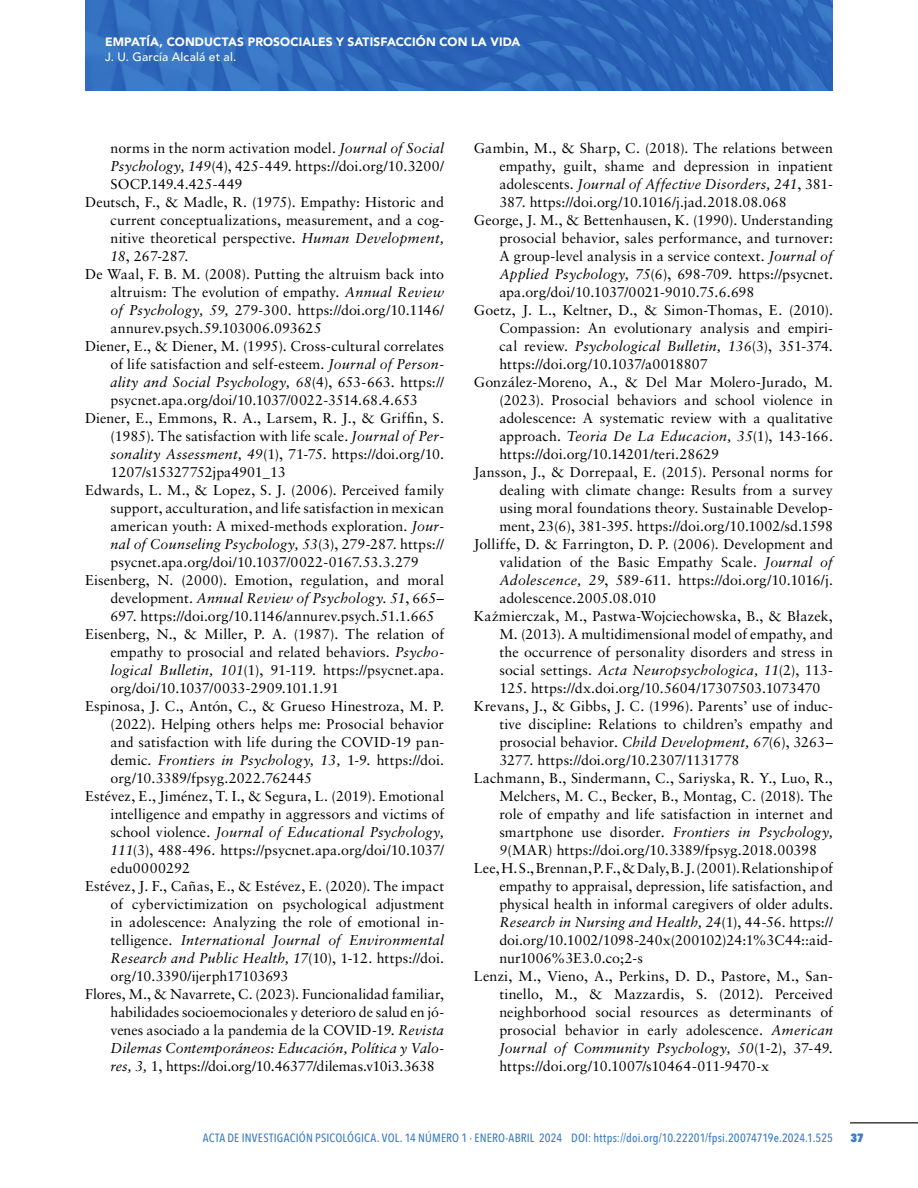
<style>
.page{position:relative;width:918px;height:1188px;background:#fff}
.page>*{position:absolute;margin:0;border:0;box-sizing:border-box;transform-origin:0 0}
.REFERENCIAS_INGLES{font:14.25px/18px "Sabon LT Std";color:#000;text-align:justify}
.Referencias{font:14.25px/18px "Sabon LT Std";letter-spacing:-.01em;color:#000;text-align:justify}
.t1{font:500 12px "Avenir Next Condensed";letter-spacing:.015em;color:#3c7cc9}
.t2{font:900 12px "Avenir LT Std";letter-spacing:.01em;color:#fff}
.t3{font:500 12px "Avenir LT Std";letter-spacing:.02em;color:#fff}
.t4{font:800 12px "Avenir Next Condensed";color:#3c7cc9}
.s1{font-style:italic}
.s2{font-family:"Times New Roman"}
</style>
<div class="page">
<img style="left:85px;top:0;width:748px;height:91px">
<hr style="left:850px;top:1122px;width:68px;height:1px;background:#000">
<p class="t2" style="left:105px;top:35px;width:417px">EMPATÍA, CONDUCTAS PROSOCIALES Y SATISFACCIÓN CON LA VIDA</p>
<p class="t3" style="left:105px;top:50px;width:133px">J. U. García Alcalá et al.</p>
<p class="REFERENCIAS_INGLES" style="left:111px;top:139px;width:335px">norms in the norm activation model. <span class="s1">Journal of Social Psychology, 149</span>(4), 425-449. https://doi.org/10.3200/ SOCP.149.4.425-449</p>
<p class="REFERENCIAS_INGLES" style="left:111px;top:193px;width:335px;text-indent:-26px">Deutsch, F., &amp; Madle, R. (1975). Empathy: Historic and current conceptualizations, measurement, and a cog&shy;nitive theoretical perspective. <span class="s1">Human Development, 18</span>, 267-287.</p>
<p class="REFERENCIAS_INGLES" style="left:111px;top:265px;width:335px;text-indent:-26px">De Waal, F. B. M. (2008). Putting the altruism back into altruism: The evolution of empathy. <span class="s1">Annual Review of Psychology, 59,</span> 279-300. https://doi.org/10.1146/ annurev.psych.59.103006.093625</p>
<p class="REFERENCIAS_INGLES" style="left:111px;top:337px;width:335px;text-indent:-26px">Diener, E., &amp; Diener, M. (1995). Cross-cultural correlates of life satisfaction and self-esteem. <span class="s1">Journal of Person&shy;ality and Social Psychology, 68</span>(4), 653-663. https:// psycnet.apa.org/doi/10.1037/0022-3514.68.4.653</p>
<p class="REFERENCIAS_INGLES" style="left:111px;top:409px;width:335px;text-indent:-26px">Diener, E., Emmons, R. A., Larsem, R. J., &amp; Griffin, S. (1985). The satisfaction with life scale. <span class="s1">Journal of Per&shy;sonality Assessment, 49</span>(1), 71-75. https://doi.org/10.<br>1207/s15327752jpa4901_13</p>
<p class="REFERENCIAS_INGLES" style="left:111px;top:481px;width:335px;text-indent:-26px">Edwards, L. M., &amp; Lopez, S. J. (2006). Perceived family support, acculturation, and life satisfaction in mexican american youth: A mixed-methods exploration. <span class="s1">Jour&shy;nal of Counseling Psychology, 53</span>(3), 279-287. https:// psycnet.apa.org/doi/10.1037/0022-0167.53.3.279</p>
<p class="REFERENCIAS_INGLES" style="left:111px;top:571px;width:335px;text-indent:-26px">Eisenberg, N. (2000). Emotion, regulation, and moral development. <span class="s1">Annual Review of Psychology. 51</span>, 665– 697. https://doi.org/10.1146/annurev.psych.51.1.665</p>
<p class="REFERENCIAS_INGLES" style="left:111px;top:625px;width:335px;text-indent:-26px">Eisenberg, N., &amp; Miller, P. A. (1987). The relation of empathy to prosocial and related behaviors. <span class="s1">Psycho&shy;logical Bulletin, 101</span>(1), 91-119. https://psycnet.apa. org/doi/10.1037/0033-2909.101.1.91</p>
<p class="REFERENCIAS_INGLES" style="left:111px;top:697px;width:335px;text-indent:-26px">Espinosa, J. C., Antón, C., &amp; Grueso Hinestroza, M. P. (2022). Helping others helps me: Prosocial behavior and satisfaction with life during the COVID-19 pan&shy;demic. <span class="s1">Frontiers in Psychology, 13,</span> 1-9. https://doi. org/10.3389/fpsyg.2022.762445</p>
<p class="REFERENCIAS_INGLES" style="left:111px;top:787px;width:335px;text-indent:-26px">Estévez, E., Jiménez, T. I., &amp; Segura, L. (2019). Emotional intelligence and empathy in aggressors and victims of school violence. <span class="s1">Journal of Educational Psychology, 111</span>(3), 488-496. https://psycnet.apa.org/doi/10.1037/ edu0000292</p>
<p class="REFERENCIAS_INGLES" style="left:111px;top:877px;width:335px;text-indent:-26px">Estévez, J. F., Cañas, E., &amp; Estévez, E. (2020). The impact of cybervictimization on psychological adjustment in adolescence: Analyzing the role of emotional in&shy;telligence. <span class="s1">International Journal of Environmental Research and Public Health, 17</span>(10), 1-12. https://doi. org/10.3390/ijerph17103693</p>
<p class="Referencias" style="left:111px;top:985px;width:335px;text-indent:-26px">Flores, M., &amp; Navarrete, C. (2023). Funcionalidad familiar, habilidades socioemocionales y deterioro de salud en jó&shy;venes asociado a la pandemia de la COVID-19. <span class="s1">Revista Dilemas Contemporáneos: Educación, Política y Valo&shy;res, 3,</span> 1, https://doi.org/10.46377/dilemas.v10i3.3638</p>
<p class="REFERENCIAS_INGLES" style="left:499px;top:139px;width:335px;text-indent:-26px">Gambin, M., &amp; Sharp, C. (2018). The relations between empathy, guilt, shame and depression in inpatient adolescents. <span class="s1">Journal of Affective Disorders, 241</span>, 381- 387. https://doi.org/10.1016/j.jad.2018.08.068</p>
<p class="REFERENCIAS_INGLES" style="left:499px;top:211px;width:335px;text-indent:-26px">George, J. M., &amp; Bettenhausen, K. (1990). Understanding prosocial behavior, sales performance, and turnover:<br>A group-level analysis in a service context. <span class="s1">Journal of Applied Psychology, 75</span>(6), 698-709. https://psycnet. apa.org/doi/10.1037/0021-9010.75.6.698</p>
<p class="REFERENCIAS_INGLES" style="left:499px;top:301px;width:335px;text-indent:-26px">Goetz, J. L., Keltner, D., &amp; Simon-Thomas, E. (2010).<br>Compassion: An evolutionary analysis and empiri&shy;cal review. <span class="s1">Psychological Bulletin, 136</span>(3), 351-374. https://doi.org/10.1037/a0018807</p>
<p class="REFERENCIAS_INGLES" style="left:499px;top:373px;width:335px;text-indent:-26px">González-Moreno, A., &amp; Del Mar Molero-Jurado, M. (2023). Prosocial behaviors and school violence in adolescence: A systematic review with a qualitative approach. <span class="s1">Teoria De La Educacion, 35</span>(1), 143-166. https://doi.org/10.14201/teri.28629</p>
<p class="REFERENCIAS_INGLES" style="left:499px;top:463px;width:335px;text-indent:-26px">Jansson, J., &amp; Dorrepaal, E. (2015). Personal norms for dealing with climate change: Results from a survey using moral foundations theory. Sustainable Develop&shy;ment, 23(6), 381-395. https://doi.org/10.1002/sd.1598</p>
<p class="REFERENCIAS_INGLES" style="left:499px;top:535px;width:335px;text-indent:-26px">Jolliffe, D. &amp; Farrington, D. P. (2006). Development and validation of the Basic Empathy Scale. <span class="s1">Journal of Adolescence, 29</span>, 589-611. https://doi.org/10.1016/j. adolescence.2005.08.010</p>
<p class="REFERENCIAS_INGLES" style="left:499px;top:607px;width:335px;text-indent:-26px">Ka<span class="s2">ź</span>mierczak, M., Pastwa-Wojciechowska, B., &amp; Błazek, M. (2013). A multidimensional model of empathy, and the occurrence of personality disorders and stress in social settings. <span class="s1">Acta Neuropsychologica, 11</span>(2), 113- 125. https://dx.doi.org/10.5604/17307503.1073470</p>
<p class="REFERENCIAS_INGLES" style="left:499px;top:697px;width:335px;text-indent:-26px">Krevans, J., &amp; Gibbs, J. C. (1996). Parents’ use of induc&shy;tive discipline: Relations to children’s empathy and prosocial behavior. <span class="s1">Child Development, 67</span>(6), 3263– 3277. https://doi.org/10.2307/1131778</p>
<p class="REFERENCIAS_INGLES" style="left:499px;top:769px;width:335px;text-indent:-26px">Lachmann, B., Sindermann, C., Sariyska, R. Y., Luo, R., Melchers, M. C., Becker, B., Montag, C. (2018). The role of empathy and life satisfaction in internet and smartphone use disorder. <span class="s1">Frontiers in Psychology, 9</span>(MAR) https://doi.org/10.3389/fpsyg.2018.00398</p>
<p class="REFERENCIAS_INGLES" style="left:499px;top:859px;width:335px;text-indent:-26px">Lee, H. S., Brennan, P. F., &amp; Daly, B. J. (2001). Relationship of empathy to appraisal, depression, life satisfaction, and physical health in informal caregivers of older adults.<br><span class="s1">Research in Nursing and Health, 24</span>(1), 44-56. https:// doi.org/10.1002/1098-240x(200102)24:1%3C44::aid&shy;nur1006%3E3.0.co;2-s</p>
<p class="REFERENCIAS_INGLES" style="left:499px;top:967px;width:335px;text-indent:-26px">Lenzi, M., Vieno, A., Perkins, D. D., Pastore, M., San&shy;tinello, M., &amp; Mazzardis, S. (2012). Perceived neighborhood social resources as determinants of prosocial behavior in early adolescence. <span class="s1">American Journal of Community Psychology, 50</span>(1-2), 37-49. https://doi.org/10.1007/s10464-011-9470-x</p>
<p class="t1" style="left:203px;top:1130px;width:632px">ACTA DE INVESTIGACIÓN PSICOLÓGICA. VOL. 14 NÚMERO 1 · ENERO-ABRIL 2024 DOI: https://doi.org/10.22201/fpsi.20074719e.2024.1.525</p>
<p class="t4" style="left:850px;top:1130px;width:15px">37</p>
</div>
